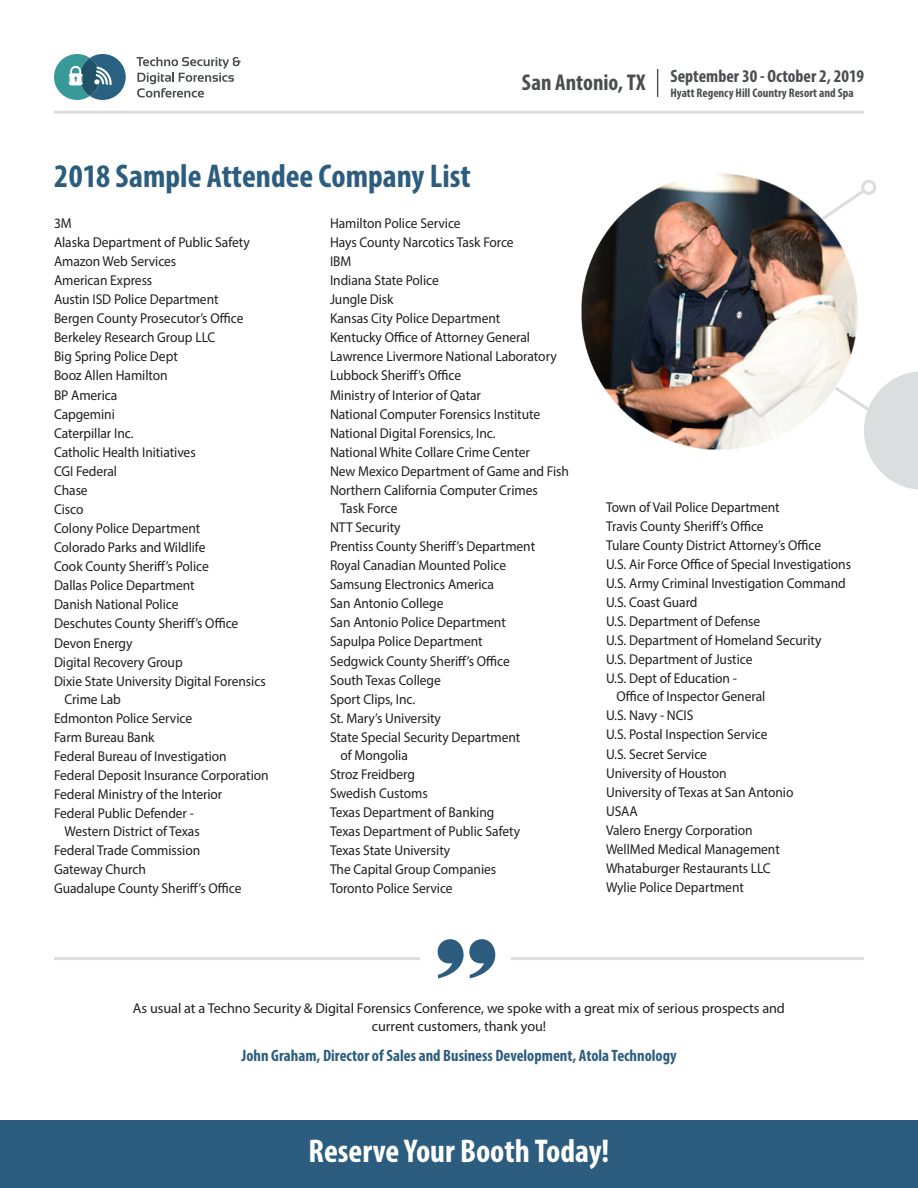
<style>
.page{position:relative;width:918px;height:1188px;background:#fff}
.page>*{position:absolute;margin:0;border:0;box-sizing:border-box;transform-origin:0 0}
.t1{font:700 condensed 33px "Myriad Pro";color:#2c5d7e}
.t2{font:700 condensed 33px "Myriad Pro";color:#fff}
.t3{font:700 condensed 22.95px "Myriad Pro";color:#4b4d4f}
.t4{font:700 condensed 17.85px "Myriad Pro";color:#4b4d4f}
.t5{font:700 condensed 16.5px "Myriad Pro";color:#2c5d7e}
.t6{font:14.25px/18px "Myriad Pro";letter-spacing:-.005em;color:#231f20;scale:.95 1}
.t7{font:14.25px/18px "Myriad Pro";letter-spacing:-.005em;color:#231f20;text-align:center}
.t8{font:700 condensed 12.45px "Myriad Pro";color:#4b4d4f}
</style>
<div class="page">
<div style="left:0;top:1120px;width:918px;height:68px;background:#2c5d7e"></div>
<svg style="left:822px;top:190px;width:44px;height:30px"></svg>
<div style="left:861px;top:180px;width:15px;height:15px;border:3px solid #dcdddf;border-radius:50%"></div>
<svg style="left:835px;top:371px;width:83px;height:119px"></svg>
<img style="left:581px;top:173px;width:278px;height:278px;border-radius:139px">
<hr style="left:54px;top:111px;width:810px;height:3px;background:#dcdddf">
<svg style="left:137px;top:57px;width:104px;height:41px"></svg>
<svg style="left:54px;top:54px;width:72px;height:46px"></svg>
<svg style="left:657px;top:69px;width:1px;height:28px"></svg>
<hr style="left:54px;top:957px;width:810px;height:3px;background:#dcdddf">
<div style="left:424px;top:918px;width:82px;height:82px;background:#fff;border-radius:50%"></div>
<div style="left:420px;top:914px;width:91px;height:91px;border:9px solid #fff;border-radius:50%"></div>
<svg style="left:438px;top:939px;width:57px;height:39px"></svg>
<p class="t1" style="left:54px;top:155px;width:418px">2018 Sample Attendee Company List</p>
<p class="t3" style="left:522px;top:68px;width:125px">San Antonio, TX</p>
<p class="t4" style="left:671px;top:65px;width:195px">September 30 - October 2, 2019</p>
<p class="t8" style="left:671px;top:85px;width:185px">Hyatt Regency Hill Country Resort and Spa</p>
<p class="t6" style="left:54px;top:214px;width:20px">3M</p>
<p class="t6" style="left:54px;top:233px;width:208px">Alaska Department of Public Safety</p>
<p class="t6" style="left:54px;top:252px;width:130px">Amazon Web Services</p>
<p class="t6" style="left:54px;top:271px;width:105px">American Express</p>
<p class="t6" style="left:54px;top:290px;width:175px">Austin ISD Police Department</p>
<p class="t6" style="left:54px;top:309px;width:201px">Bergen County Prosecutor’s Office</p>
<p class="t6" style="left:54px;top:328px;width:171px">Berkeley Research Group LLC</p>
<p class="t6" style="left:54px;top:347px;width:132px">Big Spring Police Dept</p>
<p class="t6" style="left:54px;top:366px;width:121px">Booz Allen Hamilton</p>
<p class="t6" style="left:54px;top:386px;width:68px">BP America</p>
<p class="t6" style="left:54px;top:405px;width:66px">Capgemini</p>
<p class="t6" style="left:54px;top:424px;width:85px">Caterpillar Inc.</p>
<p class="t6" style="left:54px;top:443px;width:151px">Catholic Health Initiatives</p>
<p class="t6" style="left:54px;top:462px;width:68px">CGI Federal</p>
<p class="t6" style="left:54px;top:481px;width:37px">Chase</p>
<p class="t6" style="left:54px;top:500px;width:33px">Cisco</p>
<p class="t6" style="left:54px;top:519px;width:156px">Colony Police Department</p>
<p class="t6" style="left:54px;top:538px;width:161px">Colorado Parks and Wildlife</p>
<p class="t6" style="left:54px;top:557px;width:164px">Cook County Sheriff’s Police</p>
<p class="t6" style="left:54px;top:576px;width:150px">Dallas Police Department</p>
<p class="t6" style="left:54px;top:595px;width:133px">Danish National Police</p>
<p class="t6" style="left:54px;top:614px;width:196px">Deschutes County Sheriff’s Office</p>
<p class="t6" style="left:54px;top:634px;width:84px">Devon Energy</p>
<p class="t6" style="left:54px;top:653px;width:137px">Digital Recovery Group</p>
<p class="t6" style="left:65px;top:672px;width:213px;text-indent:-11px">Dixie State University Digital Forensics<br>Crime Lab</p>
<p class="t6" style="left:54px;top:709px;width:147px">Edmonton Police Service</p>
<p class="t6" style="left:54px;top:728px;width:107px">Farm Bureau Bank</p>
<p class="t6" style="left:54px;top:747px;width:183px">Federal Bureau of Investigation</p>
<p class="t6" style="left:54px;top:766px;width:227px">Federal Deposit Insurance Corporation</p>
<p class="t6" style="left:54px;top:785px;width:179px">Federal Ministry of the Interior</p>
<p class="t6" style="left:65px;top:804px;width:144px;text-indent:-11px">Federal Public Defender -<br>Western District of Texas</p>
<p class="t6" style="left:54px;top:841px;width:155px">Federal Trade Commission</p>
<p class="t6" style="left:54px;top:860px;width:98px">Gateway Church</p>
<p class="t6" style="left:54px;top:879px;width:199px">Guadalupe County Sheriff’s Office</p>
<p class="t6" style="left:330px;top:214px;width:139px">Hamilton Police Service</p>
<p class="t6" style="left:330px;top:233px;width:195px">Hays County Narcotics Task Force</p>
<p class="t6" style="left:330px;top:252px;width:24px">IBM</p>
<p class="t6" style="left:330px;top:271px;width:116px">Indiana State Police</p>
<p class="t6" style="left:330px;top:290px;width:68px">Jungle Disk</p>
<p class="t6" style="left:330px;top:309px;width:181px">Kansas City Police Department</p>
<p class="t6" style="left:330px;top:328px;width:212px">Kentucky Office of Attorney General</p>
<p class="t6" style="left:330px;top:347px;width:240px">Lawrence Livermore National Laboratory</p>
<p class="t6" style="left:330px;top:366px;width:140px">Lubbock Sheriff’s Office</p>
<p class="t6" style="left:330px;top:386px;width:160px">Ministry of Interior of Qatar</p>
<p class="t6" style="left:330px;top:405px;width:223px">National Computer Forensics Institute</p>
<p class="t6" style="left:330px;top:424px;width:176px">National Digital Forensics, Inc.</p>
<p class="t6" style="left:330px;top:443px;width:212px">National White Collare Crime Center</p>
<p class="t6" style="left:330px;top:462px;width:253px">New Mexico Department of Game and Fish</p>
<p class="t6" style="left:341px;top:481px;width:209px;text-indent:-11px">Northern California Computer Crimes<br>Task Force</p>
<p class="t6" style="left:330px;top:518px;width:76px">NTT Security</p>
<p class="t6" style="left:330px;top:537px;width:217px">Prentiss County Sheriff’s Department</p>
<p class="t6" style="left:330px;top:556px;width:187px">Royal Canadian Mounted Police</p>
<p class="t6" style="left:330px;top:575px;width:174px">Samsung Electronics America</p>
<p class="t6" style="left:330px;top:594px;width:121px">San Antonio College</p>
<p class="t6" style="left:330px;top:613px;width:187px">San Antonio Police Department</p>
<p class="t6" style="left:330px;top:632px;width:162px">Sapulpa Police Department</p>
<p class="t6" style="left:330px;top:652px;width:191px">Sedgwick County Sheriff’s Office</p>
<p class="t6" style="left:330px;top:671px;width:118px">South Texas College</p>
<p class="t6" style="left:330px;top:690px;width:91px">Sport Clips, Inc.</p>
<p class="t6" style="left:330px;top:709px;width:118px">St. Mary’s University</p>
<p class="t6" style="left:341px;top:728px;width:191px;text-indent:-11px">State Special Security Department of Mongolia</p>
<p class="t6" style="left:330px;top:765px;width:91px">Stroz Freidberg</p>
<p class="t6" style="left:330px;top:784px;width:104px">Swedish Customs</p>
<p class="t6" style="left:330px;top:803px;width:175px">Texas Department of Banking</p>
<p class="t6" style="left:330px;top:822px;width:202px">Texas Department of Public Safety</p>
<p class="t6" style="left:330px;top:841px;width:128px">Texas State University</p>
<p class="t6" style="left:330px;top:860px;width:176px">The Capital Group Companies</p>
<p class="t6" style="left:330px;top:879px;width:131px">Toronto Police Service</p>
<p class="t6" style="left:606px;top:498px;width:184px">Town of Vail Police Department</p>
<p class="t6" style="left:606px;top:517px;width:168px">Travis County Sheriff’s Office</p>
<p class="t6" style="left:606px;top:536px;width:228px">Tulare County District Attorney’s Office</p>
<p class="t6" style="left:606px;top:555px;width:260px">U.S. Air Force Office of Special Investigations</p>
<p class="t6" style="left:606px;top:574px;width:254px">U.S. Army Criminal Investigation Command</p>
<p class="t6" style="left:606px;top:593px;width:98px">U.S. Coast Guard</p>
<p class="t6" style="left:606px;top:612px;width:164px">U.S. Department of Defense</p>
<p class="t6" style="left:606px;top:631px;width:228px">U.S. Department of Homeland Security</p>
<p class="t6" style="left:606px;top:650px;width:156px">U.S. Department of Justice</p>
<p class="t6" style="left:617px;top:669px;width:158px;text-indent:-11px">U.S. Dept of Education -<br>Office of Inspector General</p>
<p class="t6" style="left:606px;top:706px;width:94px">U.S. Navy - NCIS</p>
<p class="t6" style="left:606px;top:725px;width:171px">U.S. Postal Inspection Service</p>
<p class="t6" style="left:606px;top:745px;width:108px">U.S. Secret Service</p>
<p class="t6" style="left:606px;top:764px;width:129px">University of Houston</p>
<p class="t6" style="left:606px;top:783px;width:199px">University of Texas at San Antonio</p>
<p class="t6" style="left:606px;top:802px;width:35px">USAA</p>
<p class="t6" style="left:606px;top:821px;width:156px">Valero Energy Corporation</p>
<p class="t6" style="left:606px;top:840px;width:184px">WellMed Medical Management</p>
<p class="t6" style="left:606px;top:859px;width:175px">Whataburger Restaurants LLC</p>
<p class="t6" style="left:606px;top:878px;width:147px">Wylie Police Department</p>
<p class="t7" style="left:133px;top:999px;width:654px">As usual at a Techno Security &amp; Digital Forensics Conference, we spoke with a great mix of serious prospects and current customers, thank you!</p>
<p class="t5" style="left:242px;top:1045px;width:436px">John Graham, Director of Sales and Business Development, Atola Technology</p>
<p class="t2" style="left:309px;top:1130px;width:302px">Reserve Your Booth Today!</p>
</div>
